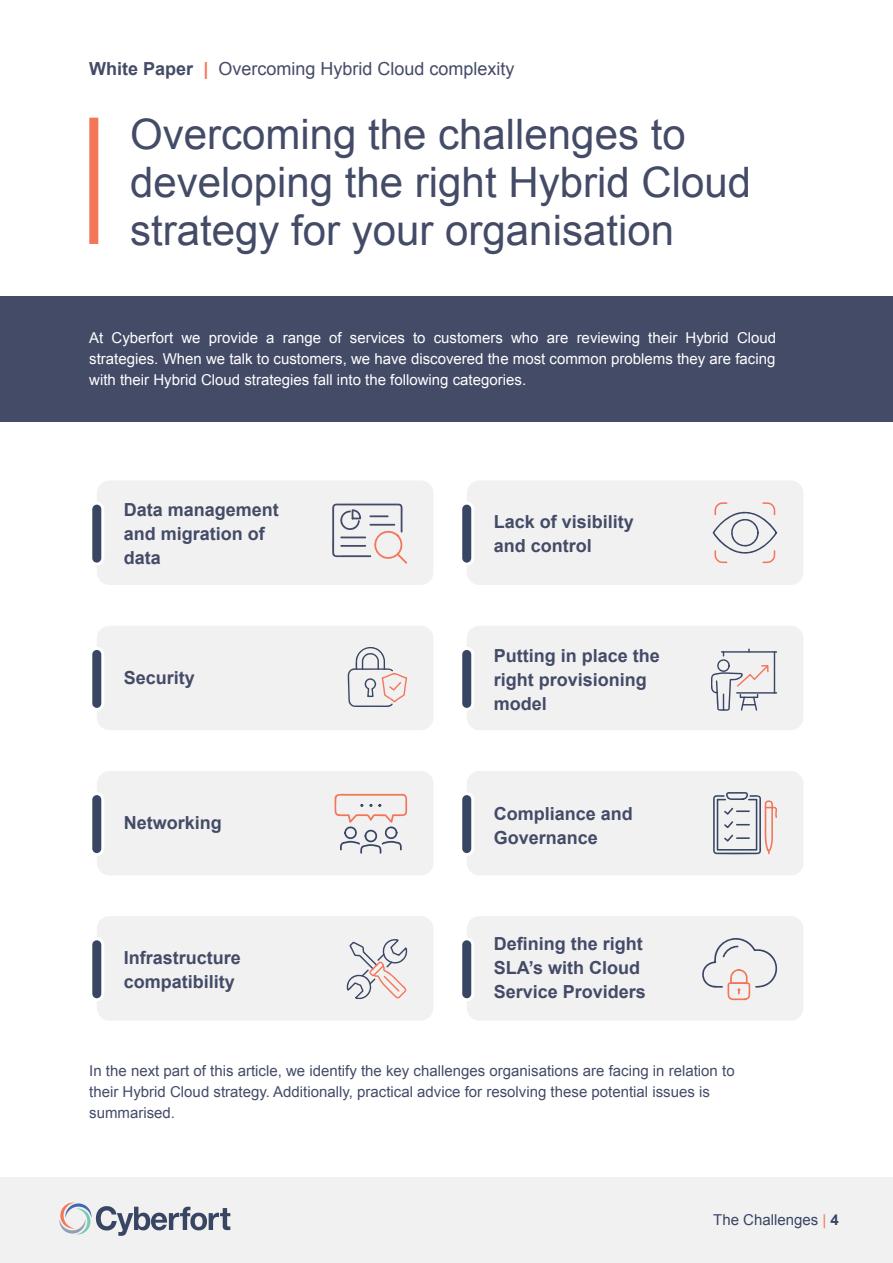
<style>
.page{position:relative;width:893px;height:1263px;background:#fff}
.page>*{position:absolute;margin:0;border:0;box-sizing:border-box;transform-origin:0 0}
.t1{font:42px/48px "Arial";color:#444b67}
.t2{font:700 18px/24px "Arial";color:#444b67}
.t3{font:18px "Arial";color:#444b67}
.t4{font:15px/21px "Arial";color:#fff;text-align:justify}
.t5{font:15px/21px "Arial";color:#444b67}
.t6{font:15px "Arial";color:#384563}
.s1{font-weight:700}
.s2{font-weight:700;color:#f47658}
.s3{color:#f47658}
</style>
<div class="page">
<div style="left:0;top:297px;width:893px;height:125px;background:#444b67"></div>
<div style="left:97px;top:480px;width:336px;height:105px;background:#f1f1f2;border-radius:13px"></div>
<div style="left:97px;top:626px;width:336px;height:104px;background:#f1f1f2;border-radius:13px"></div>
<div style="left:97px;top:771px;width:336px;height:104px;background:#f1f1f2;border-radius:13px"></div>
<div style="left:97px;top:916px;width:336px;height:104px;background:#f1f1f2;border-radius:13px"></div>
<div style="left:467px;top:480px;width:336px;height:105px;background:#f1f1f2;border-radius:13px"></div>
<div style="left:467px;top:626px;width:336px;height:104px;background:#f1f1f2;border-radius:13px"></div>
<div style="left:467px;top:771px;width:336px;height:104px;background:#f1f1f2;border-radius:13px"></div>
<div style="left:467px;top:916px;width:336px;height:104px;background:#f1f1f2;border-radius:13px"></div>
<div style="left:0;top:1178px;width:893px;height:85px;background:#f1f1f2"></div>
<svg style="left:59px;top:1202px;width:171px;height:34px"></svg>
<div style="left:89px;top:118px;width:9px;height:126px;background:#f47658"></div>
<div style="left:91px;top:503px;width:12px;height:61px;background:#384563;border-radius:6px"></div>
<div style="left:89px;top:502px;width:15px;height:64px;border:3px solid #fff;border-radius:6px"></div>
<div style="left:91px;top:648px;width:12px;height:61px;background:#384563;border-radius:6px"></div>
<div style="left:89px;top:647px;width:15px;height:64px;border:3px solid #fff;border-radius:6px"></div>
<div style="left:91px;top:793px;width:12px;height:61px;background:#384563;border-radius:6px"></div>
<div style="left:89px;top:792px;width:15px;height:64px;border:3px solid #fff;border-radius:6px"></div>
<div style="left:91px;top:939px;width:12px;height:61px;background:#384563;border-radius:6px"></div>
<div style="left:89px;top:937px;width:15px;height:64px;border:3px solid #fff;border-radius:6px"></div>
<div style="left:461px;top:503px;width:12px;height:61px;background:#384563;border-radius:6px"></div>
<div style="left:459px;top:502px;width:15px;height:64px;border:3px solid #fff;border-radius:6px"></div>
<div style="left:461px;top:648px;width:12px;height:61px;background:#384563;border-radius:6px"></div>
<div style="left:459px;top:647px;width:15px;height:64px;border:3px solid #fff;border-radius:6px"></div>
<div style="left:461px;top:793px;width:12px;height:61px;background:#384563;border-radius:6px"></div>
<div style="left:459px;top:792px;width:15px;height:64px;border:3px solid #fff;border-radius:6px"></div>
<div style="left:461px;top:939px;width:12px;height:61px;background:#384563;border-radius:6px"></div>
<div style="left:459px;top:937px;width:15px;height:64px;border:3px solid #fff;border-radius:6px"></div>
<svg style="left:332px;top:503px;width:76px;height:61px"></svg>
<svg style="left:713px;top:502px;width:64px;height:61px"></svg>
<svg style="left:711px;top:648px;width:66px;height:63px"></svg>
<svg style="left:348px;top:647px;width:59px;height:60px"></svg>
<svg style="left:334px;top:793px;width:73px;height:61px"></svg>
<svg style="left:713px;top:792px;width:64px;height:63px"></svg>
<svg style="left:702px;top:938px;width:76px;height:63px"></svg>
<svg style="left:347px;top:939px;width:60px;height:61px"></svg>
<p class="t3" style="left:89px;top:56px;width:427px"><span class="s1">White Paper</span> <span class="s2">|</span> Overcoming Hybrid Cloud complexity</p>
<h1 class="t1" style="left:130px;top:110px;width:622px">Overcoming the challenges to developing the right Hybrid Cloud strategy for your organisation</h1>
<p class="t4" style="left:89px;top:327px;width:688px">At Cyberfort we provide a range of services to customers who are reviewing their Hybrid Cloud strategies. When we talk to customers, we have discovered the most common problems they are facing with their Hybrid Cloud strategies fall into the following categories.</p>
<p class="t2" style="left:124px;top:498px;width:157px">Data management and migration of data</p>
<p class="t2" style="left:124px;top:666px;width:73px">Security</p>
<p class="t2" style="left:124px;top:811px;width:100px">Networking</p>
<p class="t2" style="left:124px;top:946px;width:119px">Infrastructure compatibility</p>
<p class="t2" style="left:494px;top:510px;width:142px">Lack of visibility and control</p>
<p class="t2" style="left:494px;top:644px;width:168px">Putting in place the right provisioning model</p>
<p class="t2" style="left:494px;top:802px;width:141px">Compliance and<br>Governance</p>
<p class="t2" style="left:494px;top:933px;width:154px">Defining the right<br>SLA’s with Cloud<br>Service Providers</p>
<p class="t5" style="left:89px;top:1060px;width:647px">In the next part of this article, we identify the key challenges organisations are facing in relation to their Hybrid Cloud strategy. Additionally, practical advice for resolving these potential issues is summarised.</p>
<p class="t6" style="left:713px;top:1210px;width:127px">The Challenges <span class="s3">|</span> <span class="s1">4</span></p>
</div>
